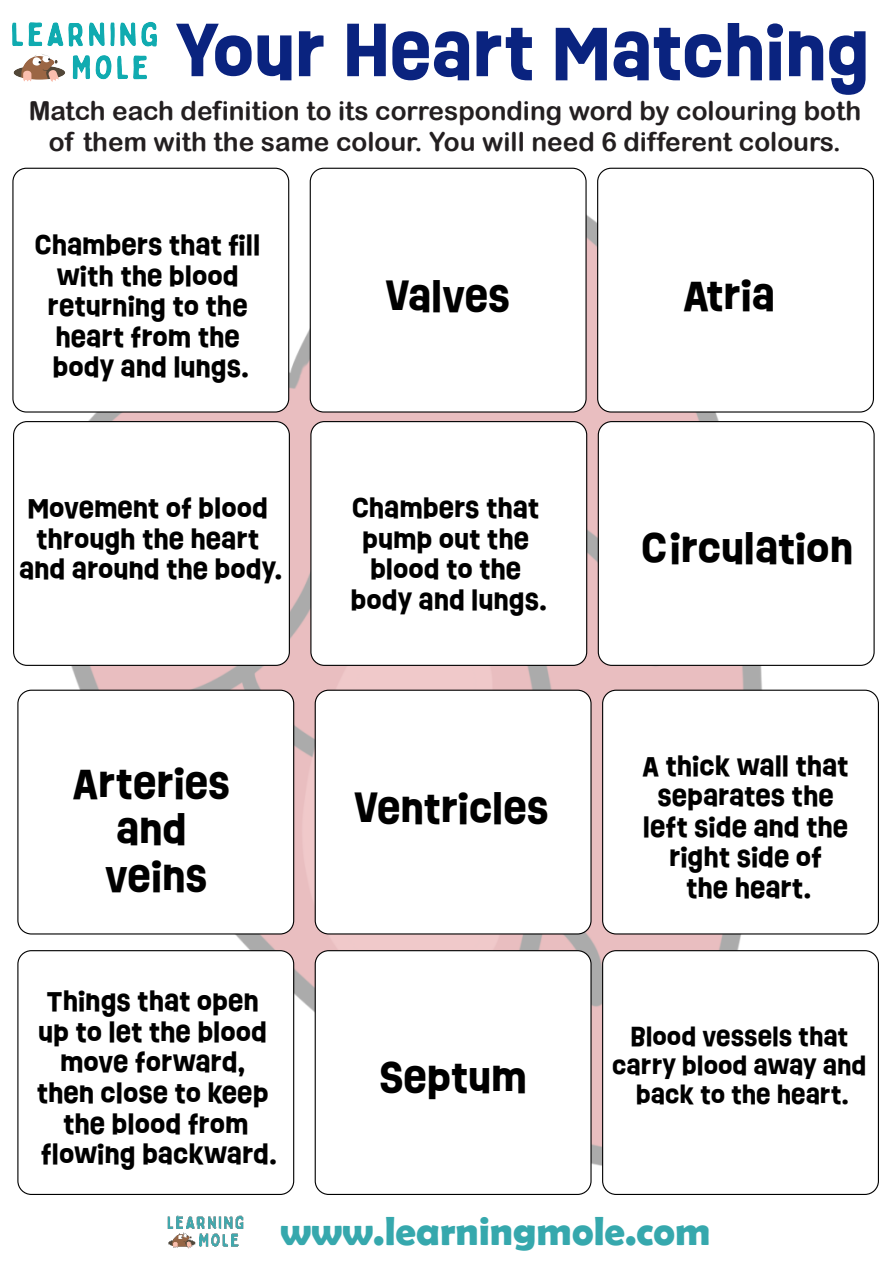
<style>
.page{position:relative;width:893px;height:1263px;background:#fff}
.page>*{position:absolute;margin:0;border:0;box-sizing:border-box;transform-origin:0 0}
.t1{font:700 69.15px "Ruddy";color:#0a237f}
.t2{font:700 40.8px "Berlin Sans FB Demi";color:#36a8ad}
.t3{font:700 38.85px/46.7px "Ruddy";color:#000;text-align:center}
.t4{font:26.25px/31.5px "Arial Rounded MT Bold";color:#231f20;text-align:center}
.t5{font:700 25.5px/30.6px "Ruddy";color:#000;text-align:center}
.t6{font:700 24px/28.8px "Ruddy";color:#000;text-align:center}
</style>
<div class="page">
<img style="left:13px;top:167px;width:789px;height:1062px">
<img style="left:167px;top:1208px;width:76px;height:41px">
<img style="left:13px;top:21px;width:143px;height:61px">
<div style="left:13px;top:168px;width:276px;height:244px;background:#fff;border-radius:13px"></div>
<div style="left:12px;top:168px;width:277px;height:245px;border:1px solid #000;border-radius:13px"></div>
<div style="left:310px;top:168px;width:276px;height:244px;background:#fff;border-radius:13px"></div>
<div style="left:310px;top:168px;width:277px;height:245px;border:1px solid #000;border-radius:13px"></div>
<div style="left:598px;top:168px;width:275px;height:244px;background:#fff;border-radius:13px"></div>
<div style="left:597px;top:168px;width:277px;height:245px;border:1px solid #000;border-radius:13px"></div>
<div style="left:14px;top:422px;width:275px;height:243px;background:#fff;border-radius:13px"></div>
<div style="left:13px;top:421px;width:277px;height:245px;border:1px solid #000;border-radius:13px"></div>
<div style="left:311px;top:422px;width:276px;height:243px;background:#fff;border-radius:13px"></div>
<div style="left:310px;top:421px;width:277px;height:245px;border:1px solid #000;border-radius:13px"></div>
<div style="left:598px;top:422px;width:276px;height:243px;background:#fff;border-radius:13px"></div>
<div style="left:598px;top:421px;width:277px;height:245px;border:1px solid #000;border-radius:13px"></div>
<div style="left:18px;top:690px;width:276px;height:244px;background:#fff;border-radius:13px"></div>
<div style="left:17px;top:690px;width:277px;height:244px;border:1px solid #000;border-radius:13px"></div>
<div style="left:315px;top:690px;width:276px;height:244px;background:#fff;border-radius:13px"></div>
<div style="left:315px;top:690px;width:277px;height:244px;border:1px solid #000;border-radius:13px"></div>
<div style="left:603px;top:690px;width:275px;height:244px;background:#fff;border-radius:13px"></div>
<div style="left:602px;top:690px;width:277px;height:244px;border:1px solid #000;border-radius:13px"></div>
<div style="left:18px;top:951px;width:276px;height:243px;background:#fff;border-radius:13px"></div>
<div style="left:17px;top:950px;width:277px;height:245px;border:1px solid #000;border-radius:13px"></div>
<div style="left:315px;top:951px;width:276px;height:243px;background:#fff;border-radius:13px"></div>
<div style="left:315px;top:950px;width:277px;height:245px;border:1px solid #000;border-radius:13px"></div>
<div style="left:603px;top:951px;width:275px;height:243px;background:#fff;border-radius:13px"></div>
<div style="left:602px;top:950px;width:277px;height:245px;border:1px solid #000;border-radius:13px"></div>
<h1 class="t1" style="left:175px;top:1px;width:696px">YOUR HEART MATCHING</h1>
<p class="t4" style="left:29px;top:94px;width:834px">Match each definition to its corresponding word by colouring both of them with the same colour. You will need 6 different colours.</p>
<p class="t5" style="left:35px;top:230px;width:227px">CHAMBERS THAT FILL<br>WITH THE BLOOD<br>RETURNING TO THE<br>HEART FROM THE<br>BODY AND LUNGS.</p>
<p class="t5" style="left:19px;top:493px;width:265px">MOVEMENT OF BLOOD<br>THROUGH THE HEART<br>AND AROUND THE BODY.</p>
<h3 class="t3" style="left:73px;top:759px;width:159px">ARTERIES<br>AND<br>VEINS</h3>
<p class="t5" style="left:37px;top:986px;width:242px">THINGS THAT OPEN<br>UP TO LET THE BLOOD<br>MOVE FORWARD,<br>THEN CLOSE TO KEEP<br>THE BLOOD FROM<br>FLOWING BACKWARD.</p>
<h3 class="t3" style="left:385px;top:273px;width:126px">VALVES</h3>
<h3 class="t3" style="left:683px;top:272px;width:93px">ATRIA</h3>
<p class="t5" style="left:351px;top:493px;width:198px">CHAMBERS THAT<br>PUMP OUT THE<br>BLOOD TO THE<br>BODY AND LUNGS.</p>
<h3 class="t3" style="left:354px;top:785px;width:196px">VENTRICLES</h3>
<h3 class="t3" style="left:379px;top:1053px;width:149px">SEPTUM</h3>
<h3 class="t3" style="left:641px;top:525px;width:213px">CIRCULATION</h3>
<p class="t5" style="left:642px;top:750px;width:208px">A THICK WALL THAT<br>SEPARATES THE<br>LEFT SIDE AND THE<br>RIGHT SIDE OF<br>THE HEART.</p>
<p class="t6" style="left:612px;top:1022px;width:256px">BLOOD VESSELS THAT<br>CARRY BLOOD AWAY AND<br>BACK TO THE HEART.</p>
<h2 class="t2" style="left:281px;top:1207px;width:432px">www.learningmole.com</h2>
</div>
